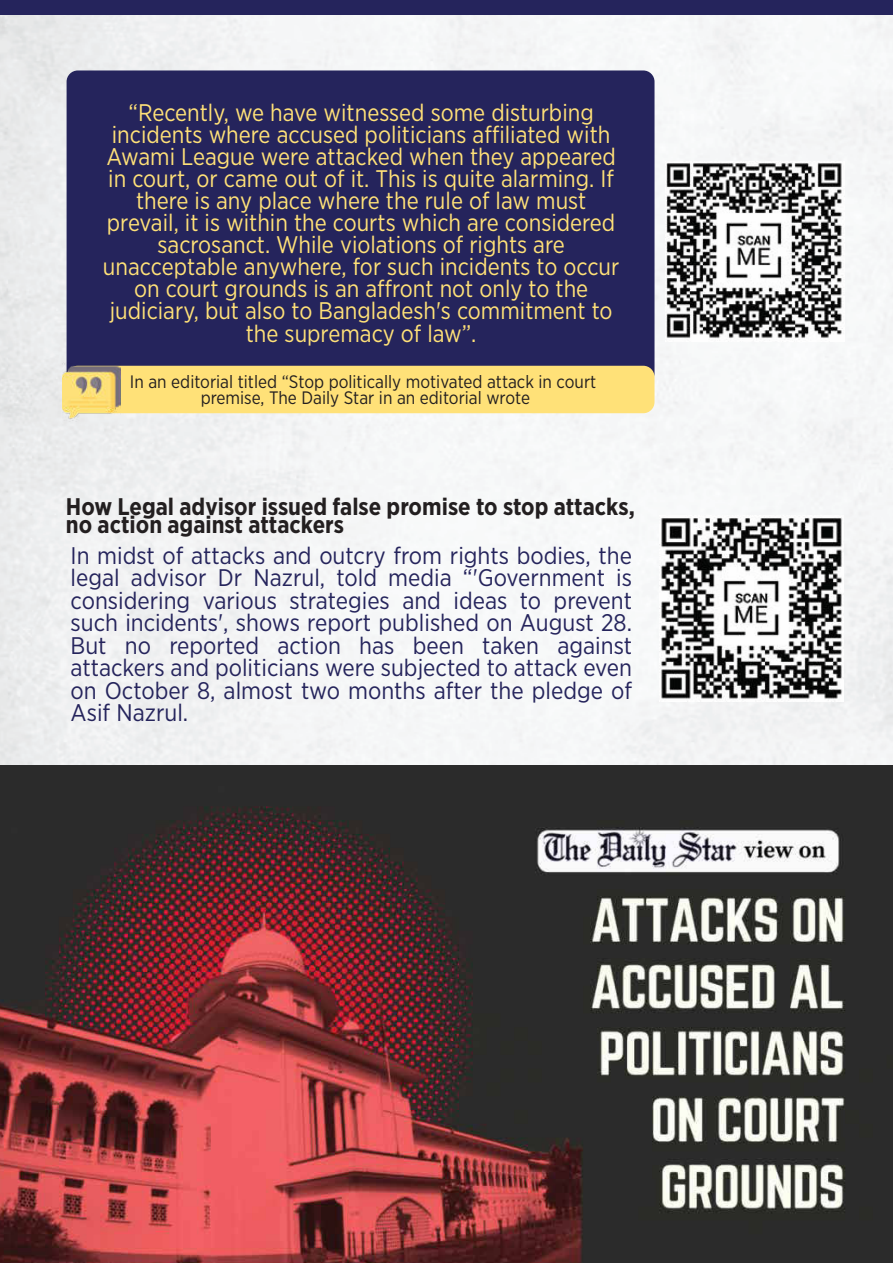
<style>
.page{position:relative;width:893px;height:1263px;background:#fff}
.page>*{position:absolute;margin:0;border:0;box-sizing:border-box;transform-origin:0 0}
.t1{font:24px/22px "Gotham Narrow";color:#ffe178;text-align:center}
.t2{font:24px/22.5px "Gotham Narrow";color:#25245c;text-align:justify}
.t3{font:700 24px/18px "Gotham Narrow";color:#231f20}
.t4{font:18px/16.5px "Gotham Narrow";color:#231f20;text-align:center}
</style>
<div class="page">
<img style="left:0;top:14px;width:893px;height:752px">
<div style="left:0;top:0;width:893px;height:14px;background:#25245c"></div>
<div style="left:67px;top:70px;width:587px;height:314px;background:#25245c;border-radius:11px"></div>
<div style="left:67px;top:366px;width:587px;height:47px;background:#ffe178;border-radius:11px"></div>
<img style="left:63px;top:362px;width:57px;height:59px">
<img style="left:665px;top:161px;width:179px;height:180px">
<img style="left:0;top:766px;width:893px;height:497px">
<img style="left:659px;top:516px;width:184px;height:186px">
<p class="t1" style="left:103px;top:103px;width:518px">“Recently, we have witnessed some disturbing incidents where accused politicians affiliated with Awami League were attacked when they appeared in court, or came out of it. This is quite alarming. If there is any place where the rule of law must prevail, it is within the courts which are considered sacrosanct. While violations of rights are unacceptable anywhere, for such incidents to occur on court grounds is an affront not only to the judiciary, but also to Bangladesh's commitment to the supremacy of law”.</p>
<p class="t4" style="left:130px;top:374px;width:468px">In an editorial titled “Stop politically motivated attack in court premise, The Daily Star in an editorial wrote</p>
<p class="t3" style="left:66px;top:498px;width:571px">How Legal advisor issued false promise to stop attacks, no action against attackers</p>
<p class="t2" style="left:71px;top:545px;width:563px">In midst of attacks and outcry from rights bodies, the legal advisor Dr Nazrul, told media “'Government is considering various strategies and ideas to prevent such incidents', shows report published on August 28.<br>But no reported action has been taken against attackers and politicians were subjected to attack even on October 8, almost two months after the pledge of Asif Nazrul.</p>
</div>
